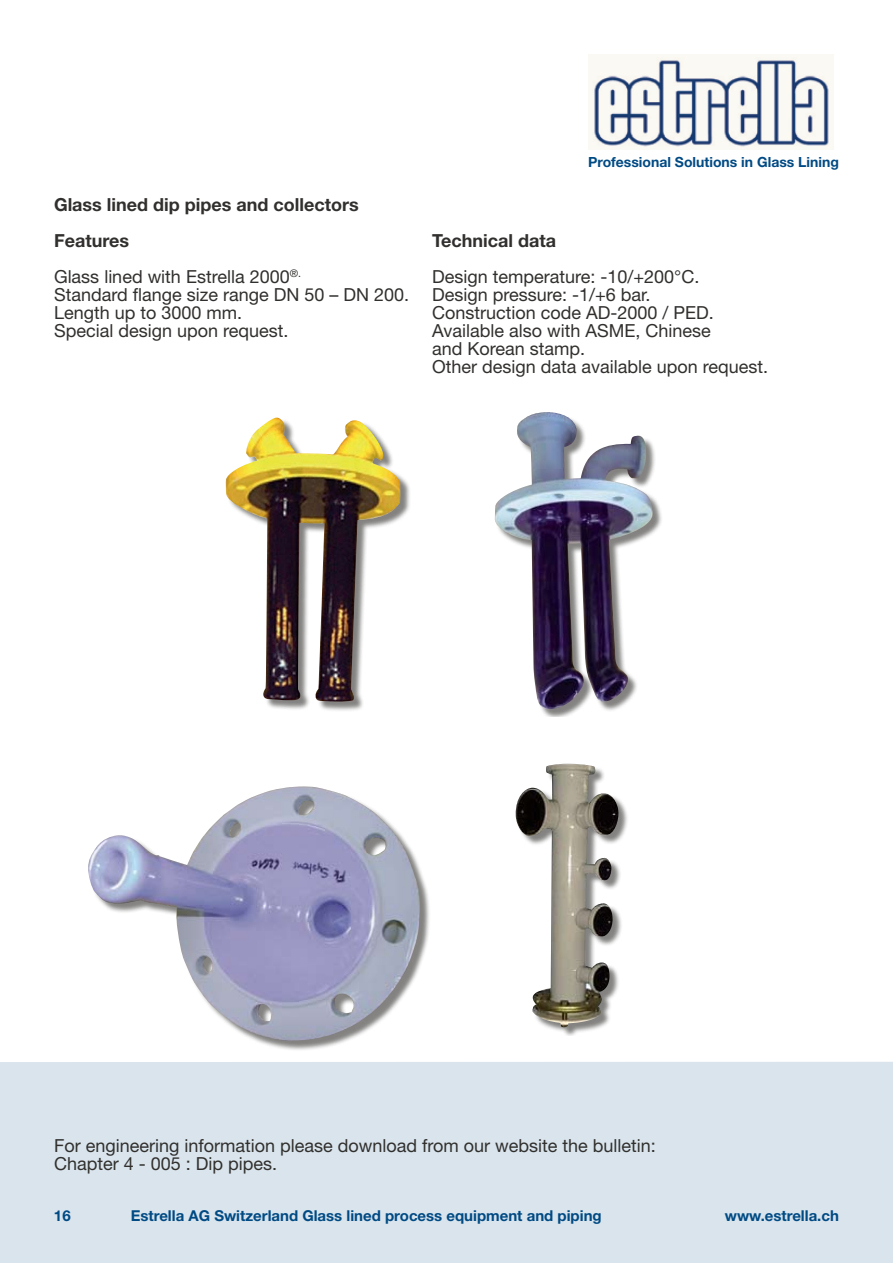
<style>
.page{position:relative;width:893px;height:1263px;background:#fff}
.page>*{position:absolute;margin:0;border:0;box-sizing:border-box;transform-origin:0 0}
.t1{font:18px/18px "Helvetica Neue";color:#31302e}
.t2{font:700 18px/36px "Helvetica Neue";color:#31302e}
.t3{font:700 15px "Helvetica Neue";color:#004a84}
.t4{font:700 13.95px "Helvetica Neue";color:#004a84}
</style>
<div class="page">
<img style="left:589px;top:54px;width:245px;height:95px">
<div style="left:0;top:1062px;width:892px;height:201px;background:#d9e4ec"></div>
<svg style="left:892px;top:1062px;width:1px;height:201px"></svg>
<div style="left:227px;top:419px;width:198px;height:297px;background:#31302e;opacity:.6"></div>
<img style="left:225px;top:418px;width:176px;height:284px">
<img style="left:495px;top:412px;width:160px;height:297px">
<div style="left:89px;top:788px;width:351px;height:275px;background:#31302e;opacity:.6"></div>
<img style="left:88px;top:786px;width:333px;height:256px">
<img style="left:515px;top:764px;width:104px;height:263px">
<p class="t2" style="left:54px;top:187px;width:306px">Glass lined dip pipes and collectors<br>Features</p>
<p class="t2" style="left:432px;top:223px;width:125px">Technical data</p>
<p class="t4" style="left:588px;top:153px;width:252px">Professional Solutions in Glass Lining</p>
<p class="t1" style="left:54px;top:268px;width:249px">Glass lined with Estrella 2000<sup>®.</sup></p>
<p class="t1" style="left:432px;top:268px;width:269px">Design temperature: -10/+200°C.</p>
<p class="t1" style="left:54px;top:286px;width:357px">Standard flange size range DN 50 – DN 200.</p>
<p class="t1" style="left:432px;top:286px;width:220px">Design pressure: -1/+6 bar.</p>
<p class="t1" style="left:54px;top:304px;width:190px">Length up to 3000 mm.</p>
<p class="t1" style="left:432px;top:304px;width:283px">Construction code AD-2000 / PED.</p>
<p class="t1" style="left:54px;top:322px;width:236px">Special design upon request.</p>
<p class="t1" style="left:432px;top:322px;width:338px">Available also with ASME, Chinese<br>and Korean stamp.<br>Other design data available upon request.</p>
<p class="t1" style="left:54px;top:1136px;width:603px">For engineering information please download from our website the bulletin:<br>Chapter 4 - 005 : Dip pipes.</p>
<p class="t3" style="left:54px;top:1206px;width:18px">16</p>
<p class="t3" style="left:131px;top:1206px;width:472px">Estrella AG Switzerland Glass lined process equipment and piping</p>
<p class="t3" style="left:725px;top:1206px;width:116px">www.estrella.ch</p>
</div>
